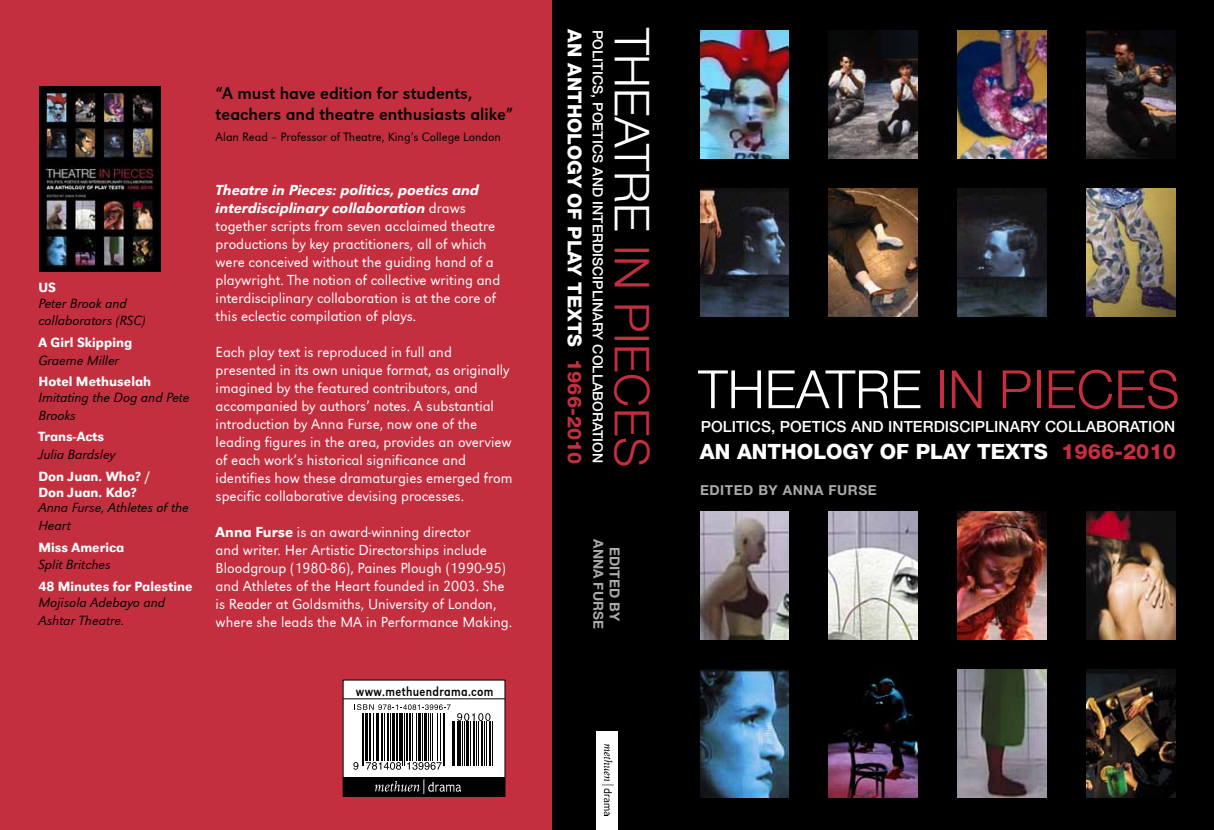
<style>
.page{position:relative;width:1214px;height:830px;background:#fff}
.page>*{position:absolute;margin:0;border:0;box-sizing:border-box;transform-origin:0 0}
.t1{font:300 52.75px "Helvetica Neue";letter-spacing:.005em;color:#c32f3f}
.t2{font:300 48.12px "Helvetica Neue";letter-spacing:.01em;color:#c32f3f}
.t3{font:800 21.12px "Helvetica Neue";color:#fff}
.t4{font:800 19.25px "Helvetica Neue";color:#fff}
.t5{font:800 19.25px "Helvetica Neue";color:#c32f3f}
.t6{font:17.5px/21px "URW Grotesk T";color:#000}
.t7{font:500 15.38px "Helvetica Neue";letter-spacing:.005em;color:#fff}
.t8{font:300 15px/18px "URW Grotesk T";color:#fff}
.t9{font:15px/18px "URW Grotesk T Med Ita";color:#fff}
.t10{font:500 14.12px "Helvetica Neue";letter-spacing:.005em;color:#fff}
.t11{font:italic 300 13.75px/17.5px "URW Grotesk T";color:#000}
.t12{font:500 13.75px/15.6px "URW Grotesk T";color:#fff}
.t13{font:13.75px "URW Grotesk T";letter-spacing:.03em;color:#000;scale:.85 1}
.t14{font:700 13.75px "Helvetica Neue";letter-spacing:.04em;color:#aaa}
.t15{font:700 13.75px/16.5px "Helvetica Neue";color:#aaa;text-align:center}
.t16{font:300 12.5px "URW Grotesk T";color:#000}
.s1{font-family:"URW Grotesk T";font-weight:300}
.s2{font-weight:500}
.s3{color:#fff}
.s4{color:#c32f3f}
</style>
<div class="page">
<div style="left:0;top:0;width:573px;height:829px;background:#c32f3f"></div>
<div style="left:553px;top:0;width:661px;height:829px;background:#000"></div>
<div style="left:596px;top:731px;width:21px;height:98px;background:#fff"></div>
<img style="left:602px;top:744px;width:11px;height:71px">
<div style="left:343px;top:679px;width:162px;height:116px;background:#fff"></div>
<div style="left:343px;top:679px;width:162px;height:117px;border:1px solid #000"></div>
<hr style="left:362px;top:713px;width:1px;height:52px;background:#000">
<hr style="left:363px;top:713px;width:1px;height:52px;background:#000">
<hr style="left:365px;top:713px;width:3px;height:48px;background:#000">
<hr style="left:369px;top:713px;width:1px;height:48px;background:#000">
<hr style="left:373px;top:713px;width:1px;height:48px;background:#000">
<hr style="left:376px;top:713px;width:1px;height:48px;background:#000">
<hr style="left:377px;top:713px;width:2px;height:48px;background:#000">
<hr style="left:381px;top:713px;width:2px;height:48px;background:#000">
<hr style="left:384px;top:713px;width:1px;height:48px;background:#000">
<hr style="left:387px;top:713px;width:2px;height:48px;background:#000">
<hr style="left:390px;top:713px;width:1px;height:48px;background:#000">
<hr style="left:393px;top:713px;width:2px;height:48px;background:#000">
<hr style="left:396px;top:713px;width:2px;height:48px;background:#000">
<hr style="left:399px;top:713px;width:2px;height:48px;background:#000">
<hr style="left:402px;top:713px;width:1px;height:52px;background:#000">
<hr style="left:404px;top:713px;width:1px;height:52px;background:#000">
<hr style="left:406px;top:713px;width:1px;height:48px;background:#000">
<hr style="left:409px;top:713px;width:2px;height:48px;background:#000">
<hr style="left:412px;top:713px;width:1px;height:48px;background:#000">
<hr style="left:416px;top:713px;width:1px;height:48px;background:#000">
<hr style="left:418px;top:713px;width:3px;height:48px;background:#000">
<hr style="left:422px;top:713px;width:1px;height:48px;background:#000">
<hr style="left:424px;top:713px;width:3px;height:48px;background:#000">
<hr style="left:428px;top:713px;width:1px;height:48px;background:#000">
<hr style="left:430px;top:713px;width:1px;height:48px;background:#000">
<hr style="left:432px;top:713px;width:1px;height:48px;background:#000">
<hr style="left:436px;top:713px;width:1px;height:48px;background:#000">
<hr style="left:440px;top:713px;width:1px;height:48px;background:#000">
<hr style="left:443px;top:713px;width:1px;height:52px;background:#000">
<hr style="left:444px;top:713px;width:1px;height:52px;background:#000">
<hr style="left:451px;top:721px;width:1px;height:44px;background:#000">
<hr style="left:453px;top:721px;width:2px;height:44px;background:#000">
<hr style="left:457px;top:721px;width:1px;height:44px;background:#000">
<hr style="left:459px;top:721px;width:2px;height:44px;background:#000">
<hr style="left:462px;top:721px;width:1px;height:44px;background:#000">
<hr style="left:464px;top:721px;width:1px;height:44px;background:#000">
<hr style="left:466px;top:721px;width:3px;height:44px;background:#000">
<hr style="left:470px;top:721px;width:1px;height:44px;background:#000">
<hr style="left:473px;top:721px;width:1px;height:44px;background:#000">
<hr style="left:476px;top:721px;width:1px;height:44px;background:#000">
<hr style="left:478px;top:721px;width:1px;height:44px;background:#000">
<hr style="left:481px;top:721px;width:2px;height:44px;background:#000">
<hr style="left:484px;top:721px;width:1px;height:44px;background:#000">
<hr style="left:486px;top:721px;width:1px;height:44px;background:#000">
<hr style="left:489px;top:721px;width:2px;height:44px;background:#000">
<hr style="left:492px;top:721px;width:1px;height:44px;background:#000">
<svg style="left:457px;top:713px;width:33px;height:7px"></svg>
<svg style="left:353px;top:762px;width:5px;height:7px"></svg>
<svg style="left:366px;top:762px;width:35px;height:7px"></svg>
<svg style="left:407px;top:762px;width:35px;height:7px"></svg>
<svg style="left:354px;top:704px;width:96px;height:5px"></svg>
<hr style="left:343px;top:698px;width:162px;height:1px;background:#000">
<div style="left:343px;top:776px;width:162px;height:19px;background:#000"></div>
<img style="left:375px;top:779px;width:86px;height:14px">
<img style="left:40px;top:87px;width:120px;height:185px">
<img style="left:700px;top:31px;width:88px;height:127px">
<img style="left:1086px;top:31px;width:89px;height:127px">
<img style="left:829px;top:31px;width:88px;height:127px">
<img style="left:957px;top:31px;width:89px;height:127px">
<img style="left:700px;top:189px;width:88px;height:127px">
<img style="left:1086px;top:189px;width:89px;height:127px">
<img style="left:829px;top:189px;width:88px;height:127px">
<img style="left:957px;top:189px;width:89px;height:127px">
<img style="left:700px;top:511px;width:88px;height:128px">
<img style="left:1086px;top:511px;width:89px;height:128px">
<img style="left:829px;top:511px;width:88px;height:128px">
<img style="left:957px;top:511px;width:89px;height:128px">
<img style="left:700px;top:669px;width:88px;height:128px">
<img style="left:1086px;top:669px;width:89px;height:128px">
<img style="left:829px;top:676px;width:88px;height:121px">
<img style="left:957px;top:669px;width:89px;height:128px">
<p class="t12" style="left:38px;top:279px;width:19px">US</p>
<p class="t11" style="left:38px;top:294px;width:109px">Peter Brook and collaborators (RSC)</p>
<p class="t12" style="left:38px;top:334px;width:95px">A Girl Skipping</p>
<p class="t11" style="left:38px;top:351px;width:82px">Graeme Miller</p>
<p class="t12" style="left:38px;top:374px;width:114px">Hotel Methuselah</p>
<p class="t11" style="left:38px;top:388px;width:153px">Imitating the Dog and Pete<br>Brooks</p>
<p class="t12" style="left:38px;top:429px;width:67px">Trans-Acts</p>
<p class="t11" style="left:38px;top:445px;width:78px">Julia Bardsley</p>
<p class="t12" style="left:38px;top:468px;width:114px">Don Juan. Who? /<br>Don Juan. Kdo?</p>
<p class="t11" style="left:38px;top:498px;width:152px">Anna Furse, Athletes of the<br>Heart</p>
<p class="t12" style="left:38px;top:539px;width:87px">Miss America</p>
<p class="t11" style="left:38px;top:555px;width:74px">Split Britches</p>
<p class="t12" style="left:38px;top:578px;width:156px">48 Minutes for Palestine</p>
<p class="t11" style="left:38px;top:592px;width:128px;line-height:18px">Mojisola Adebayo and<br>Ashtar Theatre.</p>
<p class="t6" style="left:216px;top:83px;width:299px">“A must have edition for students, teachers and theatre enthusiasts alike”</p>
<p class="t16" style="left:216px;top:129px;width:287px">Alan Read – Professor of Theatre, King’s College London</p>
<p class="t9" style="left:216px;top:180px;width:265px">Theatre in Pieces: politics, poetics and interdisciplinary collaboration <span class="s1">draws</span></p>
<p class="t8" style="left:216px;top:216px;width:286px">together scripts from seven acclaimed theatre productions by key practitioners, all of which were conceived without the guiding hand of a playwright. The notion of collective writing and interdisciplinary collaboration is at the core of this eclectic compilation of plays.</p>
<p class="t8" style="left:216px;top:342px;width:298px">Each play text is reproduced in full and presented in its own unique format, as originally imagined by the featured contributors, and accompanied by authors’ notes. A substantial introduction by Anna Furse, now one of the leading figures in the area, provides an overview of each work’s historical significance and identifies how these dramaturgies emerged from specific collaborative devising processes.</p>
<p class="t8" style="left:216px;top:522px;width:298px"><span class="s2">Anna Furse</span> is an award-winning director<br>and writer. Her Artistic Directorships include Bloodgroup (1980-86), Paines Plough (1990-95) and Athletes of the Heart founded in 2003. She is Reader at Goldsmiths, University of London, where she leads the MA in Performance Making.</p>
<p class="t13" style="left:356px;top:683px;width:163px">www.methuendrama.com</p>
<p class="t4" style="left:586px;top:29px;width:319px;rotate:90deg">AN ANTHOLOGY OF PLAY TEXTS</p>
<p class="t10" style="left:606px;top:30px;width:434px;rotate:90deg">POLITICS, POETICS AND INTERDISCIPLINARY COLLABORATION</p>
<p class="t5" style="left:586px;top:359px;width:106px;rotate:90deg">1966-2010</p>
<h2 class="t2" style="left:661px;top:28px;width:441px;rotate:90deg"><span class="s3">THEATRE</span> IN PIECES</h2>
<p class="t15" style="left:623px;top:539px;width:89px;rotate:90deg">EDITED BY<br>ANNA FURSE</p>
<h1 class="t1" style="left:698px;top:357px;width:483px"><span class="s3">THEATRE</span> IN PIECES</h1>
<p class="t7" style="left:701px;top:417px;width:476px">POLITICS, POETICS AND INTERDISCIPLINARY COLLABORATION</p>
<h3 class="t3" style="left:700px;top:439px;width:478px">AN ANTHOLOGY OF PLAY TEXTS <span class="s4">1966-2010</span></h3>
<p class="t14" style="left:700px;top:481px;width:177px">EDITED BY ANNA FURSE</p>
</div>
